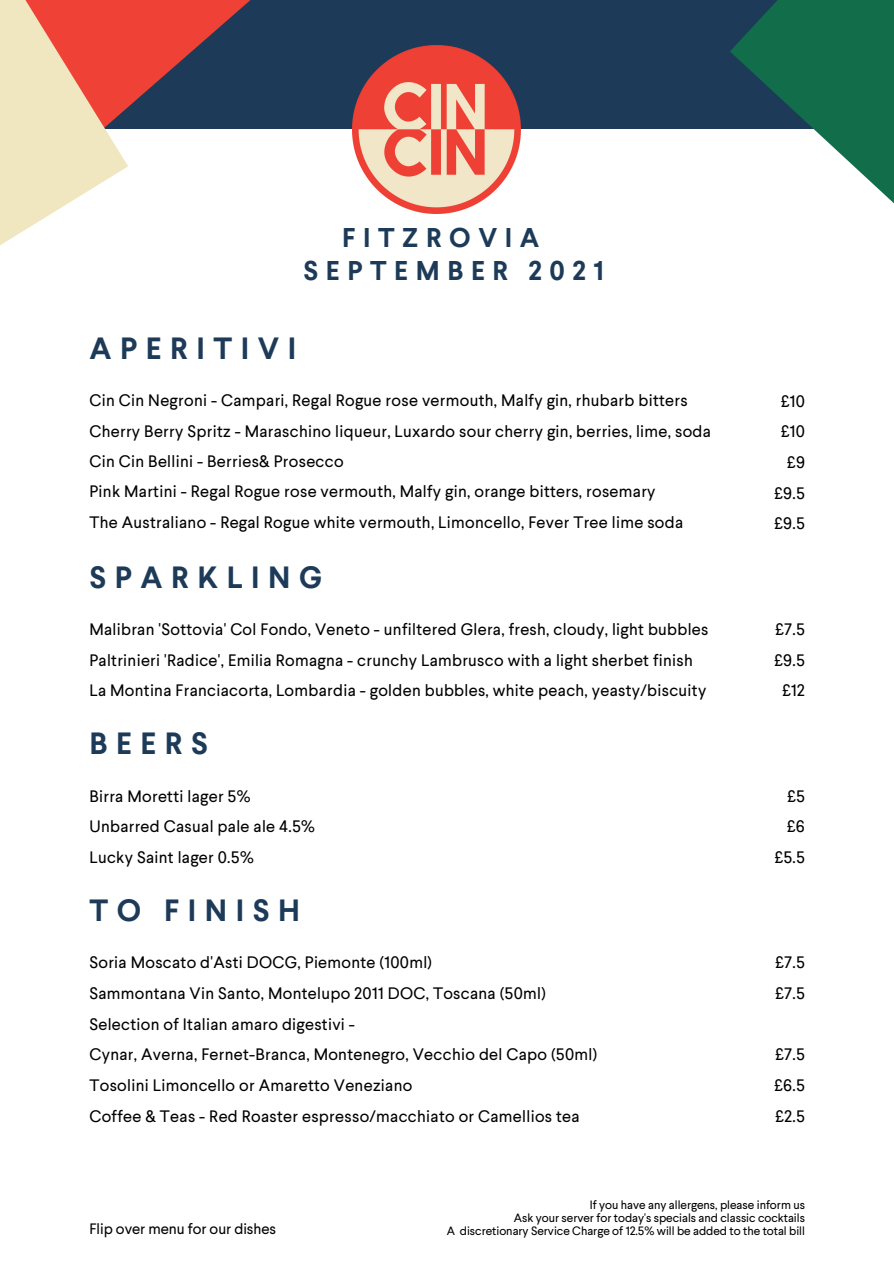
<style>
.page{position:relative;width:894px;height:1264px;background:#fff}
.page>*{position:absolute;margin:0;border:0;box-sizing:border-box;transform-origin:0 0}
.t1{font:700 30.6px "Larsseit";letter-spacing:.28em;color:#1d3b58}
.t2{font:700 27px/32.7px "Larsseit";letter-spacing:.28em;color:#1d3b58}
.t3{font:16.5px "Larsseit";letter-spacing:.02em;color:#000}
.t4{font:15px "Larsseit";color:#000}
.t5{font:12px "Larsseit";color:#000}
</style>
<div class="page">
<div style="left:0;top:0;width:893px;height:128px;background:#1d3b58"></div>
<svg style="left:128px;top:0;width:321px;height:129px"></svg>
<svg style="left:0;top:0;width:128px;height:245px;fill:#f0e6c0"></svg>
<svg style="left:729px;top:0;width:164px;height:203px;fill:#116d4a"></svg>
<img style="left:352px;top:46px;width:168px;height:167px">
<p class="t2" style="left:303px;top:220px;width:302px;text-indent:39px">FITZROVIA<br>SEPTEMBER 2021</p>
<p class="t1" style="left:89px;top:329px;width:208px">APERITIVI</p>
<p class="t3" style="left:89px;top:390px;width:599px">Cin Cin Negroni - Campari, Regal Rogue rose vermouth, Malfy gin, rhubarb bitters</p>
<p class="t3" style="left:89px;top:420px;width:623px">Cherry Berry Spritz - Maraschino liqueur, Luxardo sour cherry gin, berries, lime, soda</p>
<p class="t3" style="left:89px;top:451px;width:255px">Cin Cin Bellini - Berries&amp; Prosecco</p>
<p class="t3" style="left:89px;top:481px;width:567px">Pink Martini - Regal Rogue rose vermouth, Malfy gin, orange bitters, rosemary</p>
<p class="t3" style="left:89px;top:511px;width:595px">The Australiano - Regal Rogue white vermouth, Limoncello, Fever Tree lime soda</p>
<p class="t1" style="left:89px;top:557px;width:234px">SPARKLING</p>
<p class="t3" style="left:89px;top:618px;width:620px">Malibran 'Sottovia' Col Fondo, Veneto - unfiltered Glera, fresh, cloudy, light bubbles</p>
<p class="t3" style="left:89px;top:649px;width:605px">Paltrinieri 'Radice', Emilia Romagna - crunchy Lambrusco with a light sherbet finish</p>
<p class="t3" style="left:89px;top:680px;width:618px">La Montina Franciacorta, Lombardia - golden bubbles, white peach, yeasty/biscuity</p>
<p class="t1" style="left:89px;top:724px;width:120px">BEERS</p>
<p class="t3" style="left:89px;top:785px;width:162px">Birra Moretti lager 5%</p>
<p class="t3" style="left:89px;top:816px;width:227px">Unbarred Casual pale ale 4.5%</p>
<p class="t3" style="left:89px;top:846px;width:166px">Lucky Saint lager 0.5%</p>
<p class="t1" style="left:89px;top:890px;width:212px">TO FINISH</p>
<p class="t3" style="left:89px;top:952px;width:344px">Soria Moscato d'Asti DOCG, Piemonte (100ml)</p>
<p class="t3" style="left:89px;top:982px;width:458px">Sammontana Vin Santo, Montelupo 2011 DOC, Toscana (50ml)</p>
<p class="t3" style="left:89px;top:1013px;width:267px">Selection of Italian amaro digestivi -</p>
<p class="t3" style="left:89px;top:1044px;width:509px">Cynar, Averna, Fernet-Branca, Montenegro, Vecchio del Capo (50ml)</p>
<p class="t3" style="left:89px;top:1074px;width:324px">Tosolini Limoncello or Amaretto Veneziano</p>
<p class="t3" style="left:89px;top:1105px;width:491px">Coffee &amp; Teas - Red Roaster espresso/macchiato or Camellios tea</p>
<p class="t3" style="left:781px;top:390px;width:25px">£10</p>
<p class="t3" style="left:781px;top:421px;width:25px">£10</p>
<p class="t3" style="left:787px;top:452px;width:19px">£9</p>
<p class="t3" style="left:774px;top:482px;width:32px">£9.5</p>
<p class="t3" style="left:774px;top:513px;width:32px">£9.5</p>
<p class="t3" style="left:775px;top:618px;width:31px">£7.5</p>
<p class="t3" style="left:774px;top:649px;width:32px">£9.5</p>
<p class="t3" style="left:782px;top:680px;width:24px">£12</p>
<p class="t3" style="left:787px;top:785px;width:19px">£5</p>
<p class="t3" style="left:787px;top:816px;width:19px">£6</p>
<p class="t3" style="left:774px;top:846px;width:32px">£5.5</p>
<p class="t3" style="left:775px;top:952px;width:31px">£7.5</p>
<p class="t3" style="left:775px;top:982px;width:31px">£7.5</p>
<p class="t3" style="left:775px;top:1044px;width:31px">£7.5</p>
<p class="t3" style="left:774px;top:1074px;width:32px">£6.5</p>
<p class="t3" style="left:775px;top:1105px;width:31px">£2.5</p>
<p class="t4" style="left:89px;top:1218px;width:188px">Flip over menu for our dishes</p>
<p class="t5" style="left:589px;top:1196px;width:216px">If you have any allergens, please inform us</p>
<p class="t5" style="left:513px;top:1209px;width:292px">Ask your server for today's specials and classic cocktails</p>
<p class="t5" style="left:446px;top:1222px;width:359px">A discretionary Service Charge of 12.5% will be added to the total bill</p>
</div>
